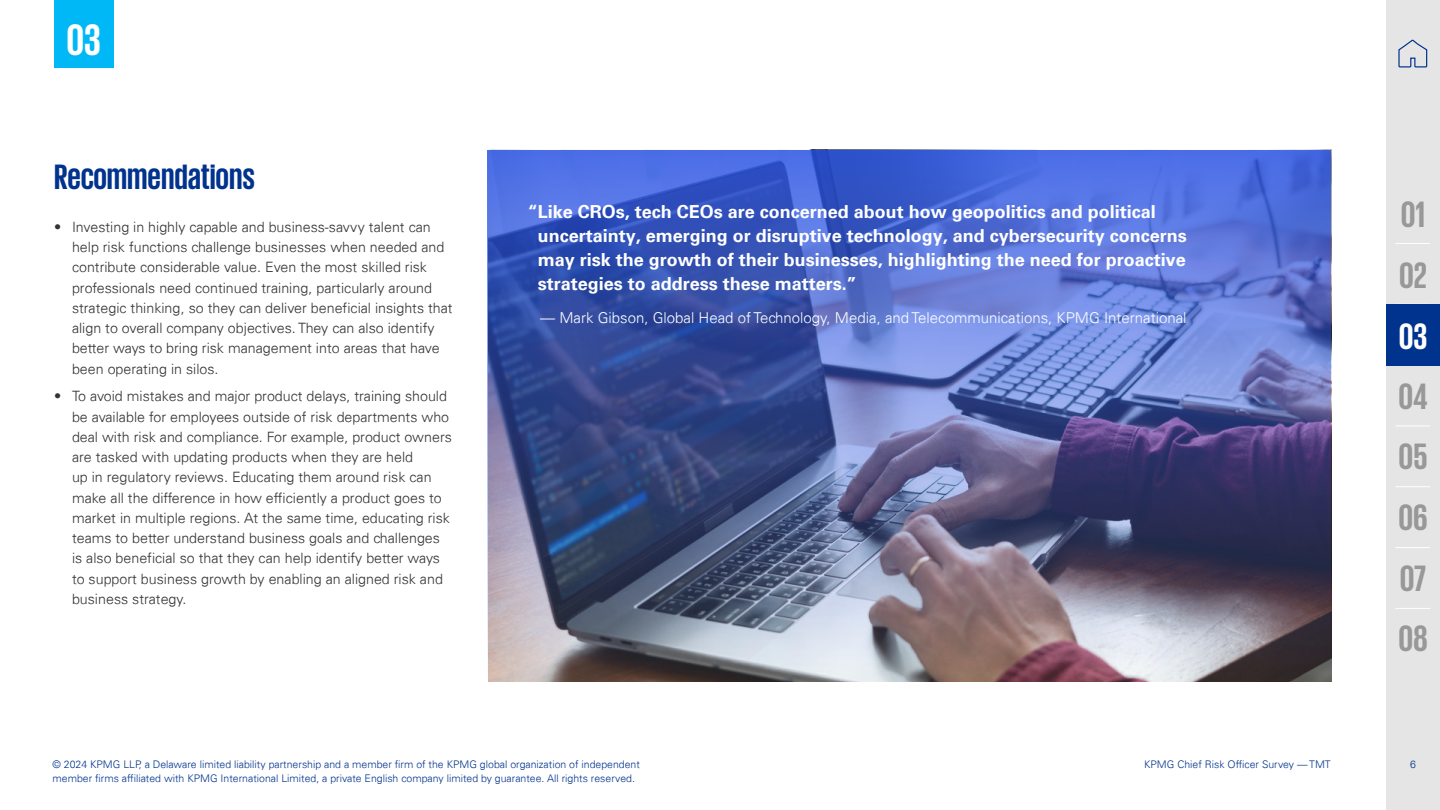
<style>
.page{position:relative;width:1440px;height:810px;background:#fff}
.page>*{position:absolute;margin:0;border:0;box-sizing:border-box;transform-origin:0 0}
.t1{font:700 45px "KPMG";color:#fff}
.t2{font:700 37.5px/60.4px "KPMG";color:#989898}
.t3{font:700 37.5px "KPMG";color:#fff}
.t4{font:700 36px "KPMG";color:#00338d}
.t5{font:700 18px/24px "Univers";color:#fff}
.t6{font:300 15px "Univers 45";color:#fff}
.t7{font:300 14.25px/20.2px "Univers 45";color:#333}
.t8{font:300 10.5px/13.5px "Univers 45";color:#00338d}
</style>
<div class="page">
<div style="left:1386px;top:0;width:54px;height:810px;background:#e5e5e5"></div>
<hr style="left:1395px;top:426px;width:34px;height:1px;background:#fff">
<hr style="left:1395px;top:365px;width:34px;height:1px;background:#fff">
<hr style="left:1395px;top:243px;width:34px;height:1px;background:#fff">
<hr style="left:1395px;top:486px;width:34px;height:1px;background:#fff">
<hr style="left:1395px;top:547px;width:34px;height:1px;background:#fff">
<hr style="left:1395px;top:608px;width:34px;height:1px;background:#fff">
<svg style="left:1398px;top:39px;width:30px;height:29px"></svg>
<img style="left:487px;top:150px;width:843px;height:531px">
<div style="left:54px;top:0;width:59px;height:68px;background:#00b8f5"></div>
<div style="left:1386px;top:304px;width:54px;height:61px;background:#00338d"></div>
<h1 class="t1" style="left:67px;top:17px;width:36px">03</h1>
<h3 class="t4" style="left:54px;top:158px;width:203px">Recommendations</h3>
<p class="t7" style="left:72px;top:217px;width:382px;text-indent:-18px">• Investing in highly capable and business-savvy talent can help risk functions challenge businesses when needed and contribute considerable value. Even the most skilled risk professionals need continued training, particularly around strategic thinking, so they can deliver beneficial insights that align to overall company objectives. They can also identify better ways to bring risk management into areas that have been operating in silos.</p>
<p class="t7" style="left:72px;top:386px;width:381px;text-indent:-18px">• To avoid mistakes and major product delays, training should be available for employees outside of risk departments who deal with risk and compliance. For example, product owners are tasked with updating products when they are held<br>up in regulatory reviews. Educating them around risk can make all the difference in how efficiently a product goes to market in multiple regions. At the same time, educating risk teams to better understand business goals and challenges is also beneficial so that they can help identify better ways to support business growth by enabling an aligned risk and business strategy.</p>
<p class="t5" style="left:538px;top:201px;width:651px;text-indent:-10px">“Like CROs, tech CEOs are concerned about how geopolitics and political uncertainty, emerging or disruptive technology, and cybersecurity concerns may risk the growth of their businesses, highlighting the need for proactive strategies to address these matters.”</p>
<p class="t6" style="left:540px;top:308px;width:648px">— Mark Gibson, Global Head of Technology, Media, and Telecommunications, KPMG International</p>
<p class="t8" style="left:52px;top:758px;width:589px">© 2024 KPMG LLP, a Delaware limited liability partnership and a member firm of the KPMG global organization of independent member firms affiliated with KPMG International Limited, a private English company limited by guarantee. All rights reserved.</p>
<p class="t8" style="left:1144px;top:758px;width:188px">KPMG Chief Risk Officer Survey — TMT</p>
<h2 class="t2" style="left:1399px;top:183px;width:29px;line-height:60.9px">01<br>02</h2>
<h2 class="t3" style="left:1398px;top:317px;width:30px">03</h2>
<h2 class="t2" style="left:1398px;top:365px;width:31px;text-align:justify">04<br>05<br>06<br>07<br>08</h2>
<p class="t8" style="left:1410px;top:758px;width:7px">6</p>
</div>
